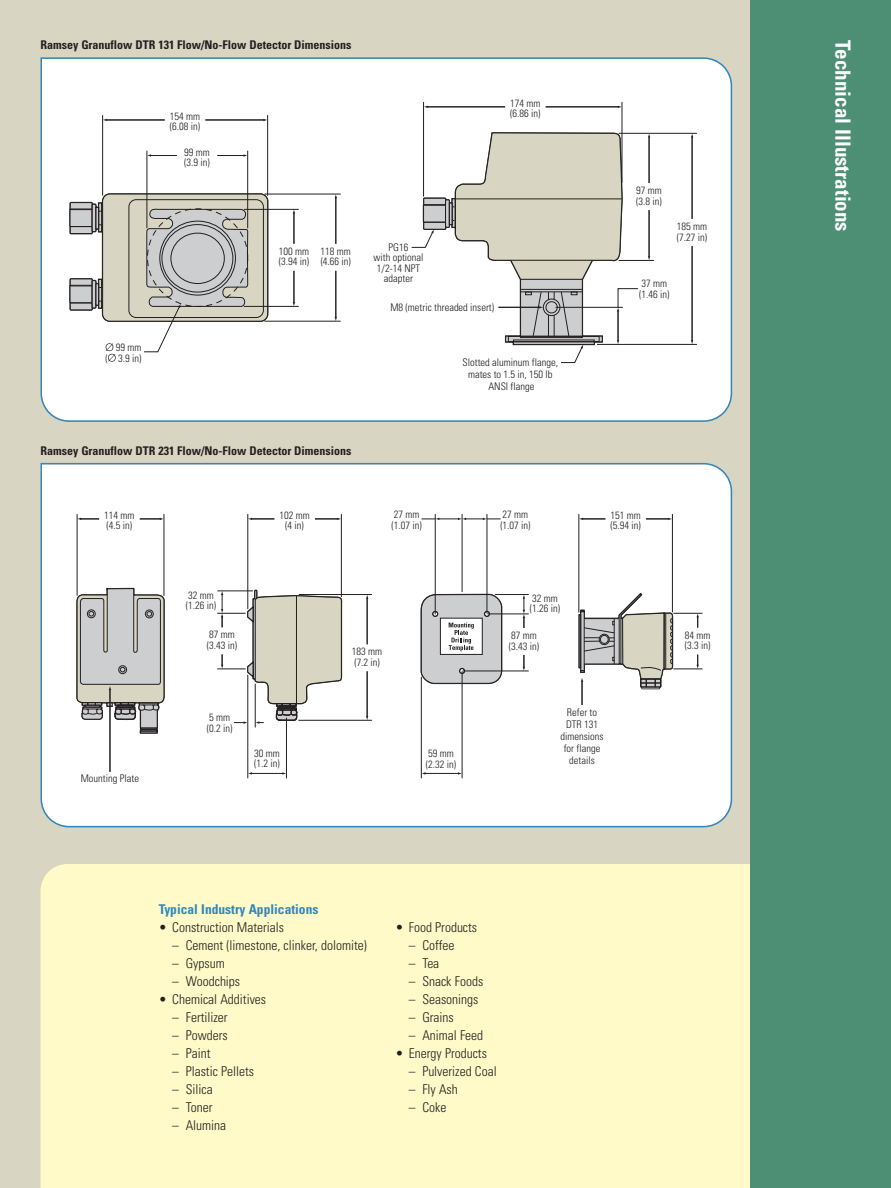
<style>
.page{position:relative;width:891px;height:1188px;background:#fff}
.page>*{position:absolute;margin:0;border:0;box-sizing:border-box;transform-origin:0 0}
.t1{font:700 condensed 21px "Univers";color:#fff}
.t2{font:300 condensed 13.5px "Univers";color:#231f20}
.t3{font:700 condensed 13.5px "Univers";color:#3287bb}
.t4{font:700 condensed 12px "Univers";color:#231f20}
.t5{font:300 condensed 10.5px/10.5px "Univers";color:#231f20}
</style>
<div class="page">
<div style="left:0;top:0;width:750px;height:1188px;background:#d8d6c2"></div>
<div style="left:40px;top:864px;width:710px;height:324px;background:#fffac8"></div>
<div style="left:750px;top:0;width:141px;height:1188px;background:#4c8f75"></div>
<svg style="left:40px;top:57px;width:692px;height:365px"></svg>
<svg style="left:40px;top:463px;width:692px;height:364px;background:#f1f2f1"></svg>
<p class="t4" style="left:40px;top:40px;width:313px">Ramsey Granuflow DTR 131 Flow/No-Flow Detector Dimensions</p>
<p class="t5" style="left:170px;top:112px;width:32px">154 mm (6.08 in)</p>
<p class="t5" style="left:184px;top:147px;width:27px">99 mm (3.9 in)</p>
<p class="t5" style="left:510px;top:99px;width:32px">174 mm (6.86 in)</p>
<p class="t5" style="left:105px;top:343px;width:38px;text-align:right">99 mm<br>( 3.9 in)</p>
<p class="t5" style="left:279px;top:247px;width:32px">100 mm (3.94 in)</p>
<p class="t5" style="left:321px;top:247px;width:32px">118 mm (4.66 in)</p>
<p class="t4" style="left:40px;top:446px;width:313px">Ramsey Granuflow DTR 231 Flow/No-Flow Detector Dimensions</p>
<p class="t5" style="left:104px;top:511px;width:32px">114 mm (4.5 in)</p>
<p class="t5" style="left:279px;top:511px;width:32px;text-align:center">102 mm (4 in)</p>
<p class="t5" style="left:373px;top:243px;width:52px;text-align:center">PG16<br>with optional<br>1/2-14 NPT adapter</p>
<p class="t5" style="left:390px;top:303px;width:105px">M8 (metric threaded insert)</p>
<p class="t5" style="left:463px;top:357px;width:97px;line-height:12px;text-align:center">Slotted aluminum flange, mates to 1.5 in, 150 lb<br>ANSI flange</p>
<p class="t5" style="left:392px;top:510px;width:32px">27 mm (1.07 in)</p>
<p class="t5" style="left:500px;top:510px;width:32px">27 mm (1.07 in)</p>
<p class="t5" style="left:636px;top:186px;width:27px">97 mm (3.8 in)</p>
<p class="t5" style="left:677px;top:222px;width:32px">185 mm (7.27 in)</p>
<p class="t5" style="left:639px;top:279px;width:32px">37 mm (1.46 in)</p>
<p class="t5" style="left:610px;top:511px;width:32px">151 mm (5.94 in)</p>
<p class="t5" style="left:81px;top:774px;width:60px">Mounting Plate</p>
<p class="t5" style="left:186px;top:591px;width:32px">32 mm (1.26 in)</p>
<p class="t5" style="left:207px;top:630px;width:32px">87 mm (3.43 in)</p>
<p class="t5" style="left:207px;top:713px;width:27px">5 mm (0.2 in)</p>
<p class="t5" style="left:254px;top:749px;width:27px">30 mm (1.2 in)</p>
<p class="t5" style="left:352px;top:647px;width:32px">183 mm (7.2 in)</p>
<p class="t5" style="left:426px;top:749px;width:32px">59 mm (2.32 in)</p>
<p class="t5" style="left:530px;top:594px;width:32px">32 mm (1.26 in)</p>
<p class="t5" style="left:509px;top:631px;width:32px">87 mm (3.43 in)</p>
<p class="t5" style="left:560px;top:707px;width:45px;line-height:12px;text-align:center">Refer to<br>DTR 131 dimensions for flange details</p>
<p class="t5" style="left:685px;top:631px;width:27px">84 mm (3.3 in)</p>
<p class="t3" style="left:159px;top:904px;width:161px">Typical Industry Applications</p>
<p class="t2" style="left:159px;top:922px;width:127px">• Construction Materials</p>
<p class="t2" style="left:172px;top:940px;width:196px">– Cement (limestone, clinker, dolomite)</p>
<p class="t2" style="left:172px;top:958px;width:54px">– Gypsum</p>
<p class="t2" style="left:172px;top:976px;width:69px">– Woodchips</p>
<p class="t2" style="left:159px;top:994px;width:109px">• Chemical Additives</p>
<p class="t2" style="left:172px;top:1012px;width:57px">– Fertilizer</p>
<p class="t2" style="left:172px;top:1030px;width:57px">– Powders</p>
<p class="t2" style="left:172px;top:1048px;width:40px">– Paint</p>
<p class="t2" style="left:172px;top:1066px;width:83px">– Plastic Pellets</p>
<p class="t2" style="left:172px;top:1084px;width:42px">– Silica</p>
<p class="t2" style="left:172px;top:1102px;width:42px">– Toner</p>
<p class="t2" style="left:172px;top:1120px;width:55px">– Alumina</p>
<p class="t2" style="left:395px;top:922px;width:83px">• Food Products</p>
<p class="t2" style="left:409px;top:940px;width:47px">– Coffee</p>
<p class="t2" style="left:409px;top:958px;width:32px">– Tea</p>
<p class="t2" style="left:409px;top:976px;width:76px">– Snack Foods</p>
<p class="t2" style="left:409px;top:994px;width:71px">– Seasonings</p>
<p class="t2" style="left:409px;top:1012px;width:46px">– Grains</p>
<p class="t2" style="left:409px;top:1030px;width:76px">– Animal Feed</p>
<p class="t2" style="left:395px;top:1048px;width:93px">• Energy Products</p>
<p class="t2" style="left:409px;top:1066px;width:89px">– Pulverized Coal</p>
<p class="t2" style="left:409px;top:1084px;width:50px">– Fly Ash</p>
<p class="t2" style="left:409px;top:1102px;width:39px">– Coke</p>
<h1 class="t1" style="left:851px;top:40px;width:193px;rotate:90deg">Technical Illustrations</h1>
</div>
